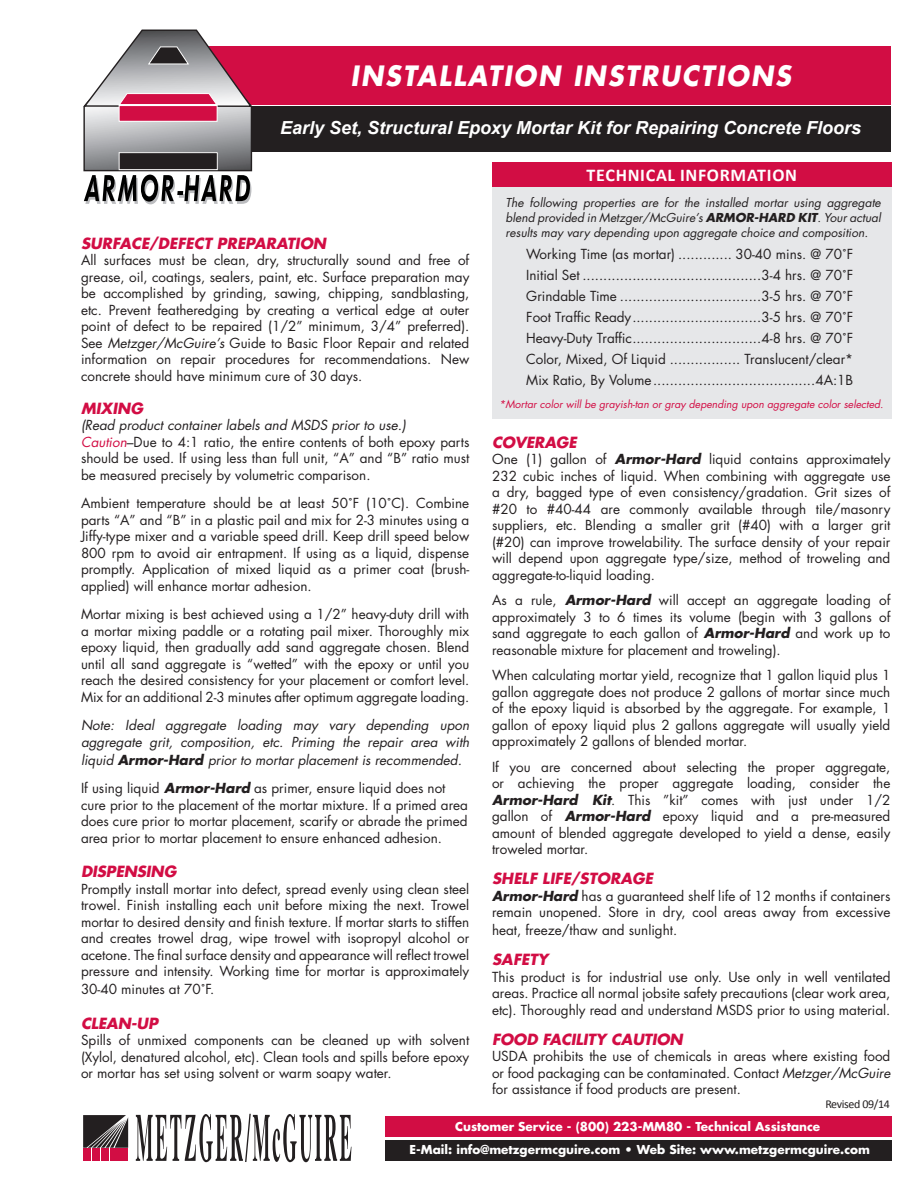
<style>
.page{position:relative;width:918px;height:1188px;background:#fff}
.page>*{position:absolute;margin:0;border:0;box-sizing:border-box;transform-origin:0 0}
.t1{font:italic 700 27.3px "Futura Std";letter-spacing:.075em;color:#fff;scale:.93 1}
.t2{font:italic 700 18px "Arial";color:#fff}
.t3{font:700 18px "Calibri";letter-spacing:.04em;color:#fff}
.t4{font:italic 700 15px "Futura Std";color:#d20d44}
.t5{font:13.5px/16.5px "Futura Std";color:#231f20;text-align:justify}
.t6{font:italic 13.5px/16.5px "Futura Std";color:#231f20}
.t7{font:italic 12px/15px "Futura Std";color:#231f20;text-align:justify}
.t8{font:700 12px "Futura Std";color:#fff}
.t9{font:12px "Calibri";letter-spacing:-.03em;color:#231f20}
.t10{font:italic 10.5px "Futura Std";color:#d20d44}
.s1{font-style:italic}
.s2{font-style:italic;color:#d20d44}
.s3{font-weight:700}
.s4{font-weight:700;font-style:italic}
.s5{font-style:normal}
</style>
<div class="page">
<div style="left:241px;top:106px;width:650px;height:46px;background:#231f20"></div>
<div style="left:492px;top:163px;width:400px;height:24px;background:#d20d44"></div>
<div style="left:206px;top:46px;width:685px;height:59px;background:#d20d44"></div>
<div style="left:492px;top:187px;width:400px;height:231px;background:#e6e7e9"></div>
<svg style="left:83px;top:29px;width:170px;height:175px"></svg>
<div style="left:385px;top:1116px;width:506px;height:21px;background:#d20d44"></div>
<div style="left:385px;top:1140px;width:506px;height:21px;background:#231f20"></div>
<svg style="left:136px;top:1114px;width:215px;height:48px"></svg>
<svg style="left:83px;top:1115px;width:45px;height:46px;background:#6f3948"></svg>
<p class="t1" style="left:351px;top:57px;width:475px">INSTALLATION INSTRUCTIONS</p>
<p class="t2" style="left:280px;top:116px;width:583px">Early Set, Structural Epoxy Mortar Kit for Repairing Concrete Floors</p>
<p class="t3" style="left:587px;top:164px;width:212px">TECHNICAL INFORMATION</p>
<p class="t4" style="left:81px;top:233px;width:247px">SURFACE/DEFECT PREPARATION</p>
<p class="t5" style="left:81px;top:252px;width:390px">All surfaces must be clean, dry, structurally sound and free of grease, oil, coatings, sealers, paint, etc. Surface preparation may be accomplished by grinding, sawing, chipping, sandblasting, etc. Prevent featheredging by creating a vertical edge at outer point of defect to be repaired (1/2” minimum, 3/4” preferred).<br>See <span class="s1">Metzger/McGuire’s</span> Guide to Basic Floor Repair and related information on repair procedures for recommendations. New concrete should have minimum cure of 30 days.</p>
<p class="t4" style="left:81px;top:398px;width:64px">MIXING</p>
<p class="t6" style="left:81px;top:417px;width:326px">(Read product container labels and MSDS prior to use.)</p>
<p class="t5" style="left:81px;top:434px;width:390px"><span class="s2">Caution</span>–Due to 4:1 ratio, the entire contents of both epoxy parts should be used. If using less than full unit, “A” and “B” ratio must be measured precisely by volumetric comparison.</p>
<p class="t5" style="left:81px;top:495px;width:390px">Ambient temperature should be at least 50˚F (10˚C). Combine parts “A” and “B” in a plastic pail and mix for 2-3 minutes using a Jiffy-type mixer and a variable speed drill. Keep drill speed below 800 rpm to avoid air entrapment. If using as a liquid, dispense promptly. Application of mixed liquid as a primer coat (brush&shy;applied) will enhance mortar adhesion.</p>
<p class="t5" style="left:81px;top:606px;width:390px">Mortar mixing is best achieved using a 1/2” heavy-duty drill with a mortar mixing paddle or a rotating pail mixer. Thoroughly mix epoxy liquid, then gradually add sand aggregate chosen. Blend until all sand aggregate is “wetted” with the epoxy or until you reach the desired consistency for your placement or comfort level.<br>Mix for an additional 2-3 minutes after optimum aggregate loading.</p>
<p class="t6" style="left:81px;top:717px;width:390px">Note: Ideal aggregate loading may vary depending upon aggregate grit, composition, etc. Priming the repair area with</p>
<p class="t6" style="left:81px;top:752px;width:382px">liquid <span class="s3">Armor-Hard</span> prior to mortar placement is recommended.</p>
<p class="t5" style="left:81px;top:780px;width:389px;text-align:left">If using liquid <span class="s4">Armor-Hard</span> as primer, ensure liquid does not cure prior to the placement of the mortar mixture. If a primed area does cure prior to mortar placement, scarify or abrade the primed area prior to mortar placement to ensure enhanced adhesion.</p>
<p class="t4" style="left:81px;top:862px;width:97px">DISPENSING</p>
<p class="t5" style="left:81px;top:881px;width:390px">Promptly install mortar into defect, spread evenly using clean steel trowel. Finish installing each unit before mixing the next. Trowel mortar to desired density and finish texture. If mortar starts to stiffen and creates trowel drag, wipe trowel with isopropyl alcohol or acetone. The final surface density and appearance will reflect trowel pressure and intensity. Working time for mortar is approximately</p>
<p class="t5" style="left:81px;top:981px;width:135px">30-40 minutes at 70˚F.</p>
<p class="t4" style="left:81px;top:1013px;width:78px">CLEAN-UP</p>
<p class="t5" style="left:81px;top:1032px;width:390px">Spills of unmixed components can be cleaned up with solvent (Xylol, denatured alcohol, etc). Clean tools and spills before epoxy or mortar has set using solvent or warm soapy water.</p>
<p class="t7" style="left:506px;top:195px;width:377px">The following properties are for the installed mortar using aggregate blend provided in Metzger/McGuire’s <span class="s3">ARMOR-HARD KIT</span><span class="s5">.</span> Your actual results may vary depending upon aggregate choice and composition.</p>
<p class="t5" style="left:526px;top:246px;width:329px">Working Time (as mortar) ............. 30-40 mins. @ 70˚F</p>
<p class="t5" style="left:526px;top:267px;width:329px">Initial Set ...........................................3-4 hrs. @ 70˚F</p>
<p class="t5" style="left:526px;top:288px;width:329px">Grindable Time ..................................3-5 hrs. @ 70˚F</p>
<p class="t5" style="left:526px;top:309px;width:329px">Foot Traffic Ready...............................3-5 hrs. @ 70˚F</p>
<p class="t5" style="left:526px;top:330px;width:329px">Heavy-Duty Traffic...............................4-8 hrs. @ 70˚F</p>
<p class="t5" style="left:526px;top:351px;width:329px">Color, Mixed, Of Liquid ................. Translucent/clear*</p>
<p class="t5" style="left:526px;top:372px;width:329px">Mix Ratio, By Volume.......................................4A:1B</p>
<p class="t10" style="left:499px;top:397px;width:386px">*Mortar color will be grayish-tan or gray depending upon aggregate color selected.</p>
<p class="t4" style="left:492px;top:432px;width:86px">COVERAGE</p>
<p class="t5" style="left:492px;top:451px;width:400px">One (1) gallon of <span class="s4">Armor-Hard</span> liquid contains approximately 232 cubic inches of liquid. When combining with aggregate use a dry, bagged type of even consistency/gradation. Grit sizes of #20 to #40-44 are commonly available through tile/masonry suppliers, etc. Blending a smaller grit (#40) with a larger grit (#20) can improve trowelability. The surface density of your repair will depend upon aggregate type/size, method of troweling and aggregate-to-liquid loading.</p>
<p class="t5" style="left:492px;top:592px;width:400px">As a rule, <span class="s4">Armor-Hard</span> will accept an aggregate loading of approximately 3 to 6 times its volume (begin with 3 gallons of sand aggregate to each gallon of <span class="s4">Armor-Hard</span> and work up to reasonable mixture for placement and troweling).</p>
<p class="t5" style="left:492px;top:667px;width:400px">When calculating mortar yield, recognize that 1 gallon liquid plus 1 gallon aggregate does not produce 2 gallons of mortar since much of the epoxy liquid is absorbed by the aggregate. For example, 1 gallon of epoxy liquid plus 2 gallons aggregate will usually yield approximately 2 gallons of blended mortar.</p>
<p class="t5" style="left:492px;top:759px;width:400px">If you are concerned about selecting the proper aggregate, or achieving the proper aggregate loading, consider the <span class="s4">Armor-Hard Kit</span>. This ”kit” comes with just under 1/2 gallon of <span class="s4">Armor-Hard</span> epoxy liquid and a pre-measured amount of blended aggregate developed to yield a dense, easily troweled mortar.</p>
<p class="t4" style="left:492px;top:869px;width:162px">SHELF LIFE/STORAGE</p>
<p class="t5" style="left:492px;top:888px;width:400px"><span class="s4">Armor-Hard</span> has a guaranteed shelf life of 12 months if containers remain unopened. Store in dry, cool areas away from excessive</p>
<p class="t5" style="left:492px;top:922px;width:187px">heat, freeze/thaw and sunlight.</p>
<p class="t4" style="left:492px;top:950px;width:58px">SAFETY</p>
<p class="t5" style="left:492px;top:969px;width:400px">This product is for industrial use only. Use only in well ventilated areas. Practice all normal jobsite safety precautions (clear work area, etc). Thoroughly read and understand MSDS prior to using material.</p>
<p class="t4" style="left:492px;top:1029px;width:192px">FOOD FACILITY CAUTION</p>
<p class="t5" style="left:492px;top:1048px;width:400px">USDA prohibits the use of chemicals in areas where existing food or food packaging can be contaminated. Contact <span class="s1">Metzger/McGuire </span>for assistance if food products are present.</p>
<p class="t9" style="left:825px;top:1097px;width:66px">Revised 09/14</p>
<p class="t8" style="left:455px;top:1119px;width:367px">Customer Service - (800) 223-MM80 - Technical Assistance</p>
<p class="t8" style="left:410px;top:1141px;width:462px">E-Mail: info@metzgermcguire.com • Web Site: www.metzgermcguire.com</p>
</div>
